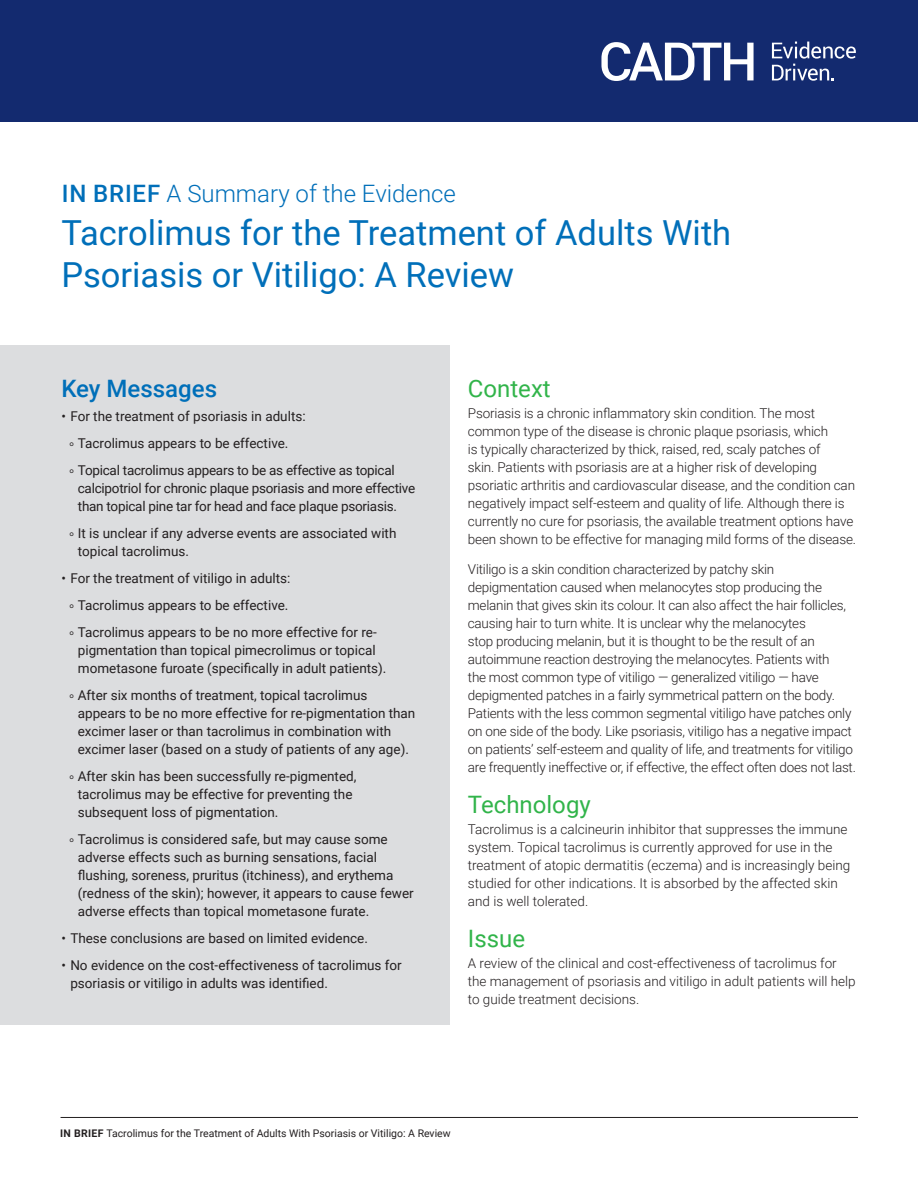
<style>
.page{position:relative;width:918px;height:1188px;background:#fff}
.page>*{position:absolute;margin:0;border:0;box-sizing:border-box;transform-origin:0 0}
.Doc_Title{font:34.5px/42px "Roboto";color:#006fb9}
.Doc_Type{font:300 24px "Roboto";color:#006fb9}
.Heading{font:24px "Roboto";color:#31b44a}
.Key_Messages{font:500 24px "Roboto";color:#006fb9}
.t1{font:300 13.5px/18px "Roboto";letter-spacing:-.01em;color:#231f20}
.t2{font:13.5px/18px "Roboto";color:#231f20}
.t3{font:13.5px/18px "Roboto";letter-spacing:-.02em;color:#231f20}
.t4{font:10.5px "Roboto";color:#231f20}
.s1{font-weight:500}
.s2{font-weight:700}
</style>
<div class="page">
<hr style="left:61px;top:1117px;width:797px;height:1px;background:#231f20">
<div style="left:0;top:345px;width:449px;height:679px;background:#dcdddf"></div>
<div style="left:0;top:0;width:918px;height:122px;background:#132a6f"></div>
<svg style="left:601px;top:42px;width:255px;height:39px"></svg>
<p class="Doc_Type" style="left:62px;top:176px;width:396px"><span class="s1">IN BRIEF</span> A Summary of the Evidence</p>
<p class="Doc_Title" style="left:61px;top:211px;width:671px">Tacrolimus for the Treatment of Adults With<br>Psoriasis or Vitiligo: A Review</p>
<p class="Key_Messages" style="left:61px;top:372px;width:157px">Key Messages</p>
<p class="t2" style="left:61px;top:407px;width:246px">• For the treatment of psoriasis in adults:</p>
<p class="t2" style="left:78px;top:434px;width:212px">Tacrolimus appears to be effective.</p>
<p class="t3" style="left:78px;top:461px;width:339px">Topical tacrolimus appears to be as effective as topical calcipotriol for chronic plaque psoriasis and more effective than topical pine tar for head and face plaque psoriasis.</p>
<p class="t2" style="left:78px;top:524px;width:320px">It is unclear if any adverse events are associated with topical tacrolimus.</p>
<p class="t2" style="left:61px;top:569px;width:231px">• For the treatment of vitiligo in adults:</p>
<p class="t2" style="left:78px;top:596px;width:212px">Tacrolimus appears to be effective.</p>
<p class="t2" style="left:78px;top:623px;width:310px">Tacrolimus appears to be no more effective for re&shy;pigmentation than topical pimecrolimus or topical mometasone furoate (specifically in adult patients).</p>
<p class="t2" style="left:78px;top:686px;width:339px">After six months of treatment, topical tacrolimus appears to be no more effective for re-pigmentation than excimer laser or than tacrolimus in combination with excimer laser (based on a study of patients of any age).</p>
<p class="t2" style="left:78px;top:767px;width:280px">After skin has been successfully re-pigmented, tacrolimus may be effective for preventing the subsequent loss of pigmentation.</p>
<p class="t2" style="left:78px;top:830px;width:337px">Tacrolimus is considered safe, but may cause some adverse effects such as burning sensations, facial flushing, soreness, pruritus (itchiness), and erythema (redness of the skin); however, it appears to cause fewer adverse effects than topical mometasone furate.</p>
<p class="t2" style="left:61px;top:929px;width:308px">• These conclusions are based on limited evidence.</p>
<p class="t2" style="left:70px;top:956px;width:333px;text-indent:-9px">• No evidence on the cost-effectiveness of tacrolimus for psoriasis or vitiligo in adults was identified.</p>
<p class="Heading" style="left:468px;top:372px;width:84px">Context</p>
<p class="t1" style="left:468px;top:404px;width:390px">Psoriasis is a chronic inflammatory skin condition. The most common type of the disease is chronic plaque psoriasis, which<br>is typically characterized by thick, raised, red, scaly patches of<br>skin. Patients with psoriasis are at a higher risk of developing psoriatic arthritis and cardiovascular disease, and the condition can negatively impact self-esteem and quality of life. Although there is currently no cure for psoriasis, the available treatment options have been shown to be effective for managing mild forms of the disease.</p>
<p class="t1" style="left:468px;top:560px;width:390px">Vitiligo is a skin condition characterized by patchy skin depigmentation caused when melanocytes stop producing the melanin that gives skin its colour. It can also affect the hair follicles, causing hair to turn white. It is unclear why the melanocytes<br>stop producing melanin, but it is thought to be the result of an autoimmune reaction destroying the melanocytes. Patients with<br>the most common type of vitiligo — generalized vitiligo — have depigmented patches in a fairly symmetrical pattern on the body.<br>Patients with the less common segmental vitiligo have patches only on one side of the body. Like psoriasis, vitiligo has a negative impact on patients’ self-esteem and quality of life, and treatments for vitiligo are frequently ineffective or, if effective, the effect often does not last.</p>
<p class="Heading" style="left:468px;top:787px;width:124px">Technology</p>
<p class="t1" style="left:468px;top:819px;width:384px">Tacrolimus is a calcineurin inhibitor that suppresses the immune system. Topical tacrolimus is currently approved for use in the treatment of atopic dermatitis (eczema) and is increasingly being studied for other indications. It is absorbed by the affected skin and is well tolerated.</p>
<p class="Heading" style="left:468px;top:921px;width:59px">Issue</p>
<p class="t1" style="left:468px;top:953px;width:389px">A review of the clinical and cost-effectiveness of tacrolimus for the management of psoriasis and vitiligo in adult patients will help to guide treatment decisions.</p>
<p class="t4" style="left:60px;top:1126px;width:392px"><span class="s2">IN BRIEF</span> Tacrolimus for the Treatment of Adults With Psoriasis or Vitiligo: A Review</p>
</div>
